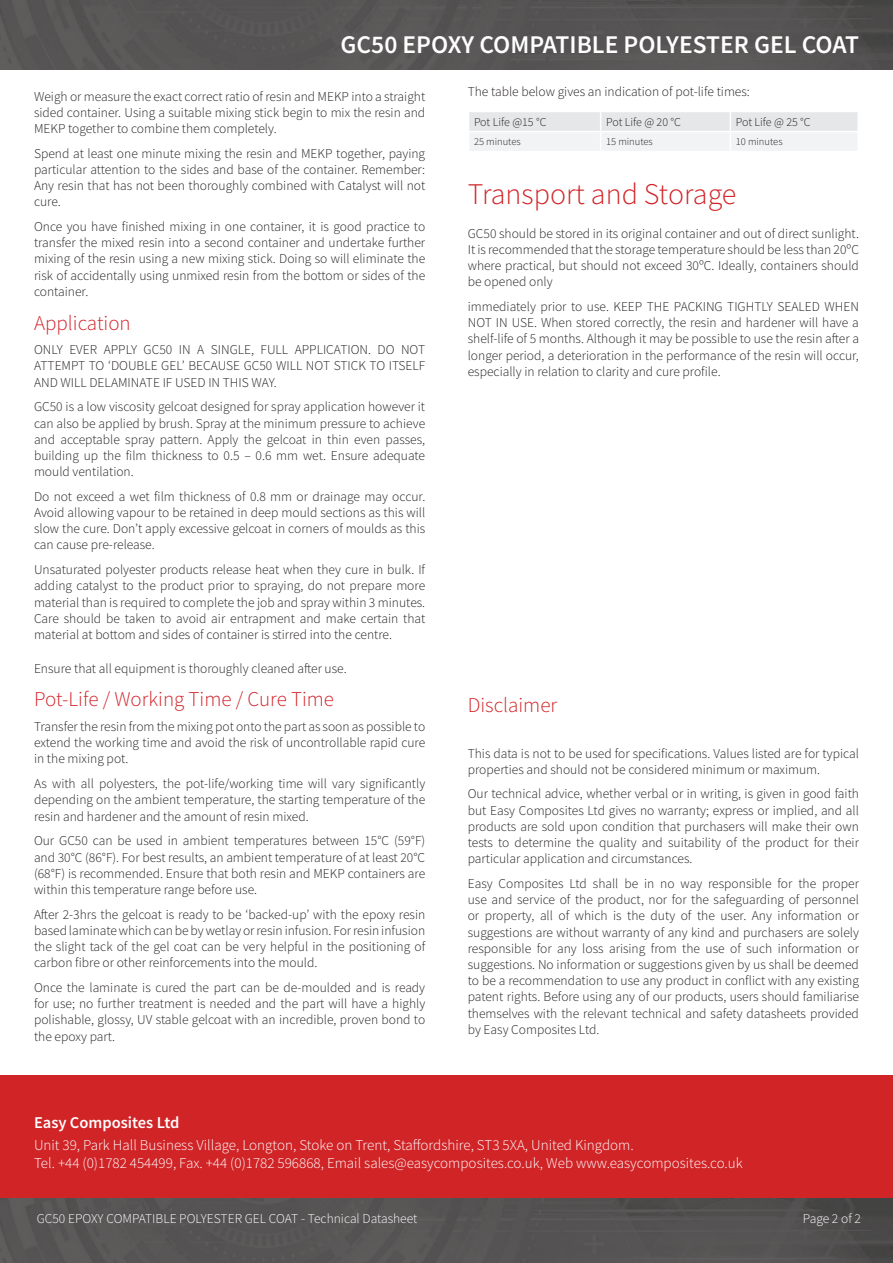
<style>
.page{position:relative;width:893px;height:1263px;background:#fff}
.page>*{position:absolute;margin:0;border:0;box-sizing:border-box;transform-origin:0 0}
.SellSheet_SectionHea{font:300 30px "Source Sans Pro";color:#d12427}
.t1{font:600 25.5px "Source Sans Pro";color:#fff}
.SellSheet_Body_Small{font:300 21px "Source Sans Pro";color:#d1232a}
.SellSheet_Section_Su{font:300 21px "Source Sans Pro";color:#d12427}
.t2{font:600 16.5px "Source Sans Pro";color:#fff}
.t3{font:300 15px/18px "Source Sans Pro";color:#fff}
.SellSheet_BodyText{font:300 13.5px/16.2px "Source Sans Pro";color:#231f20;text-align:justify}
.t4{font:300 13.5px "Source Sans Pro";color:#fff}
.SellSheet_SpecTable{font:300 12px "Source Sans Pro";letter-spacing:-.005em;color:#231f20}
.SellSheet_SpecTable-2{font:300 10.5px "Source Sans Pro";color:#231f20}
</style>
<div class="page">
<div style="left:0;top:0;width:893px;height:69px;background:#565454"></div>
<img style="left:0;top:1199px;width:893px;height:64px">
<div style="left:0;top:1075px;width:893px;height:123px;background:#d12427"></div>
<svg style="left:469px;top:112px;width:389px;height:39px"></svg>
<h2 class="t1" style="left:341px;top:28px;width:520px">GC50 EPOXY COMPATIBLE POLYESTER GEL COAT</h2>
<p class="SellSheet_BodyText" style="left:34px;top:88px;width:393px">Weigh or measure the exact correct ratio of resin and MEKP into a straight sided container. Using a suitable mixing stick begin to mix the resin and MEKP together to combine them completely.</p>
<p class="SellSheet_BodyText" style="left:34px;top:145px;width:393px">Spend at least one minute mixing the resin and MEKP together, paying particular attention to the sides and base of the container. Remember:<br>Any resin that has not been thoroughly combined with Catalyst will not cure.</p>
<p class="SellSheet_BodyText" style="left:34px;top:218px;width:393px">Once you have finished mixing in one container, it is good practice to transfer the mixed resin into a second container and undertake further mixing of the resin using a new mixing stick. Doing so will eliminate the risk of accidentally using unmixed resin from the bottom or sides of the container.</p>
<p class="SellSheet_Body_Small" style="left:34px;top:310px;width:98px">Application</p>
<p class="SellSheet_BodyText" style="left:34px;top:342px;width:393px">ONLY EVER APPLY GC50 IN A SINGLE, FULL APPLICATION. DO NOT ATTEMPT TO ‘DOUBLE GEL’ BECAUSE GC50 WILL NOT STICK TO ITSELF AND WILL DELAMINATE IF USED IN THIS WAY.</p>
<p class="SellSheet_BodyText" style="left:34px;top:399px;width:393px">GC50 is a low viscosity gelcoat designed for spray application however it can also be applied by brush. Spray at the minimum pressure to achieve and acceptable spray pattern. Apply the gelcoat in thin even passes, building up the film thickness to 0.5 – 0.6 mm wet. Ensure adequate mould ventilation.</p>
<p class="SellSheet_BodyText" style="left:34px;top:488px;width:393px">Do not exceed a wet film thickness of 0.8 mm or drainage may occur.<br>Avoid allowing vapour to be retained in deep mould sections as this will slow the cure. Don’t apply excessive gelcoat in corners of moulds as this can cause pre-release.</p>
<p class="SellSheet_BodyText" style="left:34px;top:562px;width:393px">Unsaturated polyester products release heat when they cure in bulk. If adding catalyst to the product prior to spraying, do not prepare more material than is required to complete the job and spray within 3 minutes.<br>Care should be taken to avoid air entrapment and make certain that material at bottom and sides of container is stirred into the centre.</p>
<p class="SellSheet_BodyText" style="left:34px;top:660px;width:314px">Ensure that all equipment is thoroughly cleaned after use.</p>
<p class="SellSheet_Body_Small" style="left:34px;top:686px;width:302px">Pot-Life / Working Time / Cure Time</p>
<p class="SellSheet_BodyText" style="left:34px;top:718px;width:393px">Transfer the resin from the mixing pot onto the part as soon as possible to extend the working time and avoid the risk of uncontrollable rapid cure in the mixing pot.</p>
<p class="SellSheet_BodyText" style="left:34px;top:776px;width:393px">As with all polyesters, the pot-life/working time will vary significantly depending on the ambient temperature, the starting temperature of the resin and hardener and the amount of resin mixed.</p>
<p class="SellSheet_BodyText" style="left:34px;top:833px;width:393px">Our GC50 can be used in ambient temperatures between 15°C (59°F) and 30°C (86°F). For best results, an ambient temperature of at least 20°C (68°F) is recommended. Ensure that both resin and MEKP containers are within this temperature range before use.</p>
<p class="SellSheet_BodyText" style="left:34px;top:906px;width:393px">After 2-3hrs the gelcoat is ready to be ‘backed-up’ with the epoxy resin based laminate which can be by wetlay or resin infusion. For resin infusion the slight tack of the gel coat can be very helpful in the positioning of carbon fibre or other reinforcements into the mould.</p>
<p class="SellSheet_BodyText" style="left:34px;top:979px;width:393px">Once the laminate is cured the part can be de-moulded and is ready for use; no further treatment is needed and the part will have a highly polishable, glossy, UV stable gelcoat with an incredible, proven bond to the epoxy part.</p>
<p class="SellSheet_BodyText" style="left:468px;top:84px;width:284px">The table below gives an indication of pot-life times:</p>
<p class="SellSheet_SpecTable" style="left:474px;top:115px;width:74px">Pot Life @15 °C</p>
<p class="SellSheet_SpecTable" style="left:606px;top:115px;width:76px">Pot Life @ 20 °C</p>
<p class="SellSheet_SpecTable" style="left:736px;top:115px;width:76px">Pot Life @ 25 °C</p>
<p class="SellSheet_SpecTable-2" style="left:474px;top:135px;width:48px">25 minutes</p>
<p class="SellSheet_SpecTable-2" style="left:606px;top:135px;width:48px">15 minutes</p>
<p class="SellSheet_SpecTable-2" style="left:736px;top:135px;width:48px">10 minutes</p>
<p class="SellSheet_SectionHea" style="left:468px;top:176px;width:270px">Transport and Storage</p>
<p class="SellSheet_BodyText" style="left:468px;top:225px;width:393px">GC50 should be stored in its original container and out of direct sunlight.<br>It is recommended that the storage temperature should be less than 20ºC where practical, but should not exceed 30ºC. Ideally, containers should be opened only</p>
<p class="SellSheet_BodyText" style="left:468px;top:298px;width:393px">immediately prior to use. KEEP THE PACKING TIGHTLY SEALED WHEN NOT IN USE. When stored correctly, the resin and hardener will have a shelf-life of 5 months. Although it may be possible to use the resin after a longer period, a deterioration in the performance of the resin will occur, especially in relation to clarity and cure profile.</p>
<p class="SellSheet_Section_Su" style="left:468px;top:692px;width:91px">Disclaimer</p>
<p class="SellSheet_BodyText" style="left:468px;top:745px;width:393px">This data is not to be used for specifications. Values listed are for typical properties and should not be considered minimum or maximum.</p>
<p class="SellSheet_BodyText" style="left:468px;top:786px;width:393px">Our technical advice, whether verbal or in writing, is given in good faith but Easy Composites Ltd gives no warranty; express or implied, and all products are sold upon condition that purchasers will make their own tests to determine the quality and suitability of the product for their particular application and circumstances.</p>
<p class="SellSheet_BodyText" style="left:468px;top:875px;width:393px">Easy Composites Ltd shall be in no way responsible for the proper use and service of the product, nor for the safeguarding of personnel or property, all of which is the duty of the user. Any information or suggestions are without warranty of any kind and purchasers are solely responsible for any loss arising from the use of such information or suggestions. No information or suggestions given by us shall be deemed to be a recommendation to use any product in conflict with any existing patent rights. Before using any of our products, users should familiarise themselves with the relevant technical and safety datasheets provided by Easy Composites Ltd.</p>
<p class="t2" style="left:34px;top:1112px;width:147px">Easy Composites Ltd</p>
<p class="t3" style="left:34px;top:1136px;width:710px">Unit 39, Park Hall Business Village, Longton, Stoke on Trent, Staffordshire, ST3 5XA, United Kingdom.<br>Tel. +44 (0)1782 454499, Fax. +44 (0)1782 596868, Email sales@easycomposites.co.uk, Web www.easycomposites.co.uk</p>
<p class="t4" style="left:37px;top:1210px;width:382px">GC50 EPOXY COMPATIBLE POLYESTER GEL COAT - Technical Datasheet</p>
<p class="t4" style="left:803px;top:1210px;width:60px">Page 2 of 2</p>
</div>
